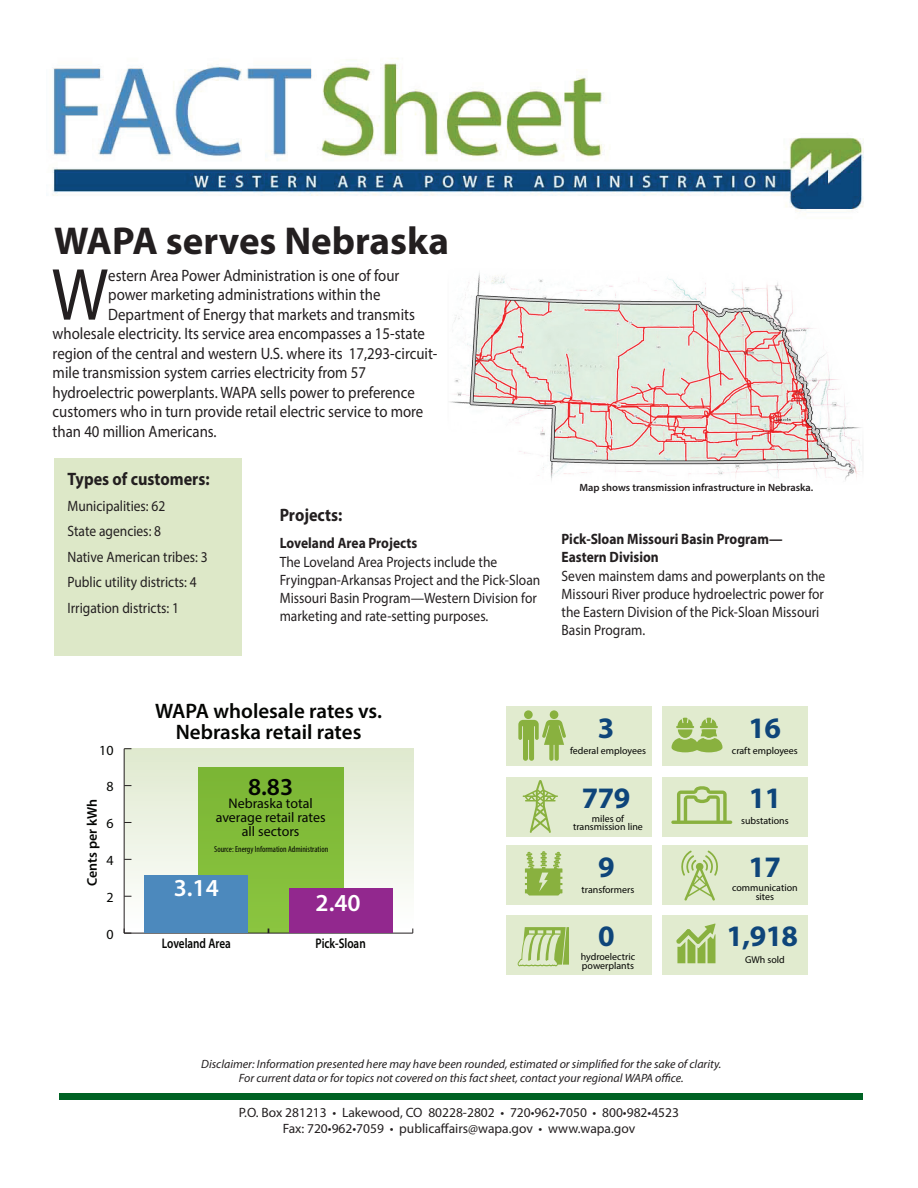
<style>
.page{position:relative;width:918px;height:1188px;background:#fff}
.page>*{position:absolute;margin:0;border:0;box-sizing:border-box;transform-origin:0 0}
.t1{font:74.4px "Myriad Pro";color:#231f20;scale:.9 1}
.t2{font:700 39px "Myriad Pro";color:#231f20}
.t3{font:700 29.85px "Myriad Pro";letter-spacing:-.02em;color:#0e457a}
.t4{font:600 24.45px "Myriad Pro";color:#fff}
.t5{font:600 24.45px "Myriad Pro";color:#040503}
.t6{font:600 21px/21px "Myriad Pro";color:#040503;text-align:center}
.t7{font:700 18px "Myriad Pro";color:#231f20;scale:.9 1}
.t8{font:16.5px "Myriad Pro";color:#231f20;scale:.9 1}
.t9{font:15px/18px "Myriad Pro";color:#231f20;scale:.9 1}
.t10{font:700 15px/18px "Myriad Pro";color:#231f20;scale:.9 1}
.t11{font:13.95px/14px "Myriad Pro";color:#040503;text-align:center}
.t12{font:600 13.95px "Myriad Pro";color:#040503;scale:.8 1}
.t13{font:600 13.95px "Myriad Pro";color:#040503}
.t14{font:13.5px/16.2px "Myriad Pro";color:#231f20;text-align:center}
.t15{font:italic 12px/14.4px "Myriad Pro";color:#231f20;text-align:center}
.t16{font:600 10.5px "Myriad Pro";color:#231f20}
.t17{font:9.9px/8.7px "Myriad Pro";color:#040503;text-align:center}
.t18{font:condensed 8.7px "Myriad Pro";color:#040503}
</style>
<div class="page">
<img style="left:52px;top:58px;width:812px;height:154px">
<svg style="left:125px;top:749px;width:288px;height:184px;background:#bbd895"></svg>
<hr style="left:124px;top:933px;width:289px;height:1px;background:#231f20">
<hr style="left:124px;top:749px;width:1px;height:184px;background:#231f20">
<svg style="left:124px;top:929px;width:7px;height:5px"></svg>
<div style="left:144px;top:875px;width:104px;height:58px;background:#4c89bd"></div>
<div style="left:289px;top:889px;width:104px;height:44px;background:#92288e"></div>
<div style="left:663px;top:706px;width:145px;height:59px;background:#e1ebcf"></div>
<div style="left:506px;top:706px;width:145px;height:59px;background:#e1ebcf"></div>
<div style="left:663px;top:777px;width:145px;height:59px;background:#e1ebcf"></div>
<div style="left:506px;top:777px;width:145px;height:59px;background:#e1ebcf"></div>
<div style="left:663px;top:846px;width:145px;height:59px;background:#e1ebcf"></div>
<div style="left:506px;top:846px;width:145px;height:59px;background:#e1ebcf"></div>
<div style="left:663px;top:915px;width:145px;height:60px;background:#e1ebcf"></div>
<div style="left:506px;top:915px;width:145px;height:60px;background:#e1ebcf"></div>
<div style="left:524px;top:710px;width:9px;height:9px;background:#89b13f;border-radius:50%"></div>
<div style="left:550px;top:710px;width:8px;height:9px;background:#89b13f;border-radius:50%"></div>
<svg style="left:518px;top:720px;width:48px;height:41px"></svg>
<svg style="left:523px;top:780px;width:35px;height:53px"></svg>
<svg style="left:676px;top:923px;width:40px;height:40px"></svg>
<svg style="left:671px;top:786px;width:61px;height:38px"></svg>
<svg style="left:672px;top:718px;width:51px;height:34px"></svg>
<svg style="left:681px;top:851px;width:37px;height:50px"></svg>
<svg style="left:518px;top:927px;width:51px;height:39px"></svg>
<svg style="left:525px;top:851px;width:37px;height:45px"></svg>
<img style="left:449px;top:272px;width:414px;height:209px">
<div style="left:59px;top:1093px;width:804px;height:7px;background:#006224"></div>
<div style="left:54px;top:458px;width:188px;height:198px;background:#dde8c8"></div>
<h2 class="t2" style="left:54px;top:216px;width:396px">WAPA serves Nebraska</h2>
<h1 class="t1" style="left:52px;top:249px;width:64px">W</h1>
<p class="t8" style="left:108px;top:265px;width:325px">estern Area Power Administration is one of four</p>
<p class="t8" style="left:108px;top:284px;width:304px">power marketing administrations within the</p>
<p class="t8" style="left:108px;top:304px;width:342px">Department of Energy that markets and transmits</p>
<p class="t8" style="left:53px;top:323px;width:415px">wholesale electricity. Its service area encompasses a 15-state</p>
<p class="t8" style="left:53px;top:343px;width:429px">region of the central and western U.S. where its 17,293-circuit-</p>
<p class="t8" style="left:53px;top:362px;width:350px">mile transmission system carries electricity from 57</p>
<p class="t8" style="left:53px;top:382px;width:404px">hydroelectric powerplants. WAPA sells power to preference</p>
<p class="t8" style="left:53px;top:401px;width:413px">customers who in turn provide retail electric service to more</p>
<p class="t8" style="left:53px;top:421px;width:184px">than 40 million Americans.</p>
<p class="t7" style="left:68px;top:467px;width:159px">Types of customers:</p>
<p class="t9" style="left:68px;top:493px;width:157px;line-height:25.5px">Municipalities: 62<br>State agencies: 8<br>Native American tribes: 3<br>Public utility districts: 4<br>Irrigation districts: 1</p>
<p class="t7" style="left:280px;top:504px;width:71px">Projects:</p>
<p class="t10" style="left:280px;top:533px;width:154px">Loveland Area Projects</p>
<p class="t9" style="left:280px;top:553px;width:291px">The Loveland Area Projects include the Fryingpan-Arkansas Project and the Pick-Sloan Missouri Basin Program—Western Division for marketing and rate-setting purposes.</p>
<p class="t16" style="left:580px;top:480px;width:235px">Map shows transmission infrastructure in Nebraska.</p>
<p class="t10" style="left:562px;top:529px;width:247px">Pick-Sloan Missouri Basin Program—<br>Eastern Division</p>
<p class="t9" style="left:562px;top:567px;width:295px">Seven mainstem dams and powerplants on the Missouri River produce hydroelectric power for the Eastern Division of the Pick-Sloan Missouri Basin Program.</p>
<p class="t6" style="left:155px;top:700px;width:228px">WAPA wholesale rates vs.<br>Nebraska retail rates</p>
<h3 class="t3" style="left:598px;top:708px;width:18px">3</h3>
<h3 class="t3" style="left:749px;top:708px;width:34px">16</h3>
<p class="t11" style="left:99px;top:743px;width:16px">10</p>
<p class="t17" style="left:570px;top:746px;width:77px">federal employees</p>
<p class="t17" style="left:732px;top:746px;width:68px">craft employees</p>
<p class="t11" style="left:106px;top:780px;width:9px">8</p>
<p class="t13" style="left:83px;top:886px;width:89px;rotate:-90deg">Cents per kWh</p>
<p class="t11" style="left:106px;top:816px;width:9px">6</p>
<p class="t11" style="left:106px;top:853px;width:9px">4</p>
<p class="t11" style="left:106px;top:890px;width:9px">2</p>
<h3 class="t5" style="left:248px;top:771px;width:47px">8.83</h3>
<p class="t11" style="left:216px;top:797px;width:111px">Nebraska total average retail rates all sectors</p>
<p class="t18" style="left:214px;top:844px;width:116px">Source: Energy Information Administration</p>
<h3 class="t4" style="left:174px;top:872px;width:47px">3.14</h3>
<h3 class="t4" style="left:316px;top:887px;width:47px">2.40</h3>
<h3 class="t3" style="left:582px;top:779px;width:50px">779</h3>
<h3 class="t3" style="left:749px;top:779px;width:34px">11</h3>
<p class="t17" style="left:573px;top:814px;width:71px">miles of transmission line</p>
<p class="t17" style="left:741px;top:816px;width:49px">substations</p>
<h3 class="t3" style="left:598px;top:848px;width:18px">9</h3>
<h3 class="t3" style="left:749px;top:848px;width:34px">17</h3>
<p class="t17" style="left:582px;top:886px;width:54px">transformers</p>
<p class="t17" style="left:732px;top:883px;width:67px">communication sites</p>
<p class="t11" style="left:106px;top:927px;width:9px">0</p>
<p class="t12" style="left:162px;top:934px;width:88px">Loveland Area</p>
<p class="t12" style="left:316px;top:934px;width:64px">Pick-Sloan</p>
<h3 class="t3" style="left:598px;top:916px;width:18px">0</h3>
<h3 class="t3" style="left:727px;top:916px;width:73px">1,918</h3>
<p class="t17" style="left:581px;top:952px;width:56px;text-align:left">hydroelectric powerplants</p>
<p class="t17" style="left:745px;top:955px;width:41px">GWh sold</p>
<p class="t15" style="left:201px;top:1057px;width:522px">Disclaimer: Information presented here may have been rounded, estimated or simplified for the sake of clarity.<br>For current data or for topics not covered on this fact sheet, contact your regional WAPA office.</p>
<p class="t14" style="left:239px;top:1104px;width:442px">P.O. Box 281213 • Lakewood, CO 80228-2802 • 720•962•7050 • 800•982•4523<br>Fax: 720•962•7059 • publicaffairs@wapa.gov • www.wapa.gov</p>
</div>
